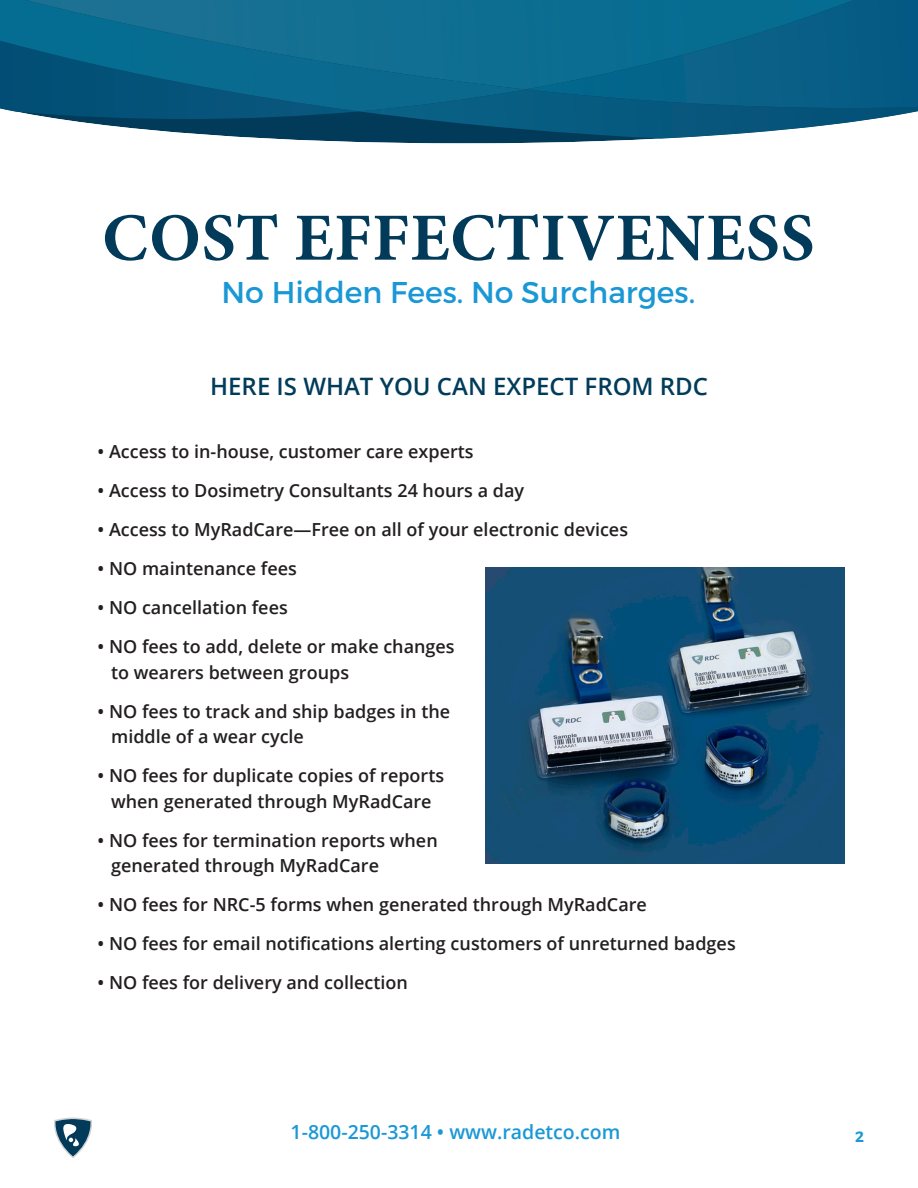
<style>
.page{position:relative;width:918px;height:1188px;background:#fff}
.page>*{position:absolute;margin:0;border:0;box-sizing:border-box;transform-origin:0 0}
.t1{font:700 67.5px "Minion Pro";letter-spacing:.01em;color:#023b5a}
.t2{font:30px "Montserrat";color:#1a98d6}
.t3{font:600 24px "Open Sans";color:#023c5b}
.t4{font:600 19.5px "Open Sans";color:#1a98d6}
.t5{font:600 18px/25.5px "Open Sans";color:#231f20}
.t6{font:600 15px "Montserrat";color:#1a98d6}
</style>
<div class="page">
<svg style="left:283px;top:139px;width:365px;height:4px"></svg>
<svg style="left:13px;top:108px;width:905px;height:31px"></svg>
<img style="left:0;top:0;width:526px;height:111px">
<img style="left:526px;top:0;width:392px;height:108px">
<img style="left:26px;top:0;width:828px;height:89px">
<svg style="left:54px;top:1118px;width:38px;height:40px"></svg>
<img style="left:485px;top:567px;width:359px;height:296px">
<p class="t1" style="left:102px;top:191px;width:714px">COST EFFECTIVENESS</p>
<p class="t2" style="left:221px;top:274px;width:475px">No Hidden Fees. No Surcharges.</p>
<p class="t3" style="left:210px;top:370px;width:499px">HERE IS WHAT YOU CAN EXPECT FROM RDC</p>
<p class="t5" style="left:98px;top:439px;width:378px">• Access to in-house, customer care experts</p>
<p class="t5" style="left:98px;top:478px;width:428px">• Access to Dosimetry Consultants 24 hours a day</p>
<p class="t5" style="left:98px;top:517px;width:532px">• Access to MyRadCare—Free on all of your electronic devices</p>
<p class="t5" style="left:98px;top:556px;width:201px">• NO maintenance fees</p>
<p class="t5" style="left:98px;top:595px;width:192px">• NO cancellation fees</p>
<p class="t5" style="left:111px;top:634px;width:345px;text-indent:-14px">• NO fees to add, delete or make changes to wearers between groups</p>
<p class="t5" style="left:111px;top:698px;width:341px;text-indent:-14px">• NO fees to track and ship badges in the middle of a wear cycle</p>
<p class="t5" style="left:98px;top:763px;width:348px;text-align:center">• NO fees for duplicate copies of reports when generated through MyRadCare</p>
<p class="t5" style="left:111px;top:827px;width:328px;text-indent:-14px">• NO fees for termination reports when generated through MyRadCare</p>
<p class="t5" style="left:98px;top:892px;width:551px">• NO fees for NRC-5 forms when generated through MyRadCare</p>
<p class="t5" style="left:98px;top:931px;width:640px">• NO fees for email notifications alerting customers of unreturned badges</p>
<p class="t5" style="left:98px;top:970px;width:312px">• NO fees for delivery and collection</p>
<p class="t4" style="left:291px;top:1118px;width:331px">1-800-250-3314 • www.radetco.com</p>
<p class="t6" style="left:855px;top:1128px;width:10px">2</p>
</div>
